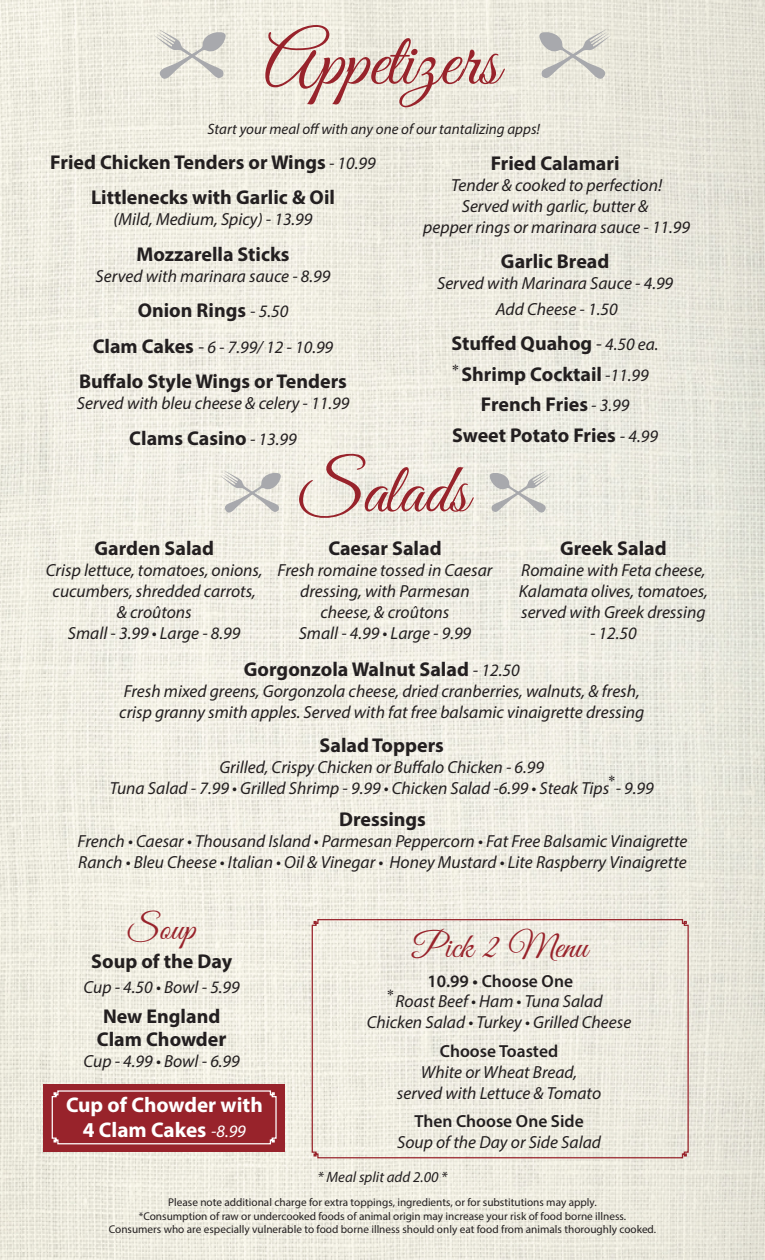
<style>
.page{position:relative;width:765px;height:1260px;background:#fff}
.page>*{position:absolute;margin:0;border:0;box-sizing:border-box;transform-origin:0 0}
.t1{font:76.12px "Great Vibes";color:#98232b}
.t2{font:70.88px "Great Vibes";color:#98232b}
.t3{font:35px "Great Vibes";color:#98232b}
.t4{font:700 21.25px "Myriad Pro";color:#fff}
.t5{font:700 20px/35.5px "Myriad Pro";color:#231f20;text-align:center}
.t6{font:italic 17.5px/21px "Myriad Pro";color:#231f20;text-align:center}
.t7{font:600 17.5px "Myriad Pro";color:#231f20}
.t8{font:italic 15px "Myriad Pro";color:#231f20}
.t9{font:15px "Times New Roman";color:#231f20}
.t10{font:11.25px "Myriad Pro";color:#231f20}
.s1{font-weight:400;font-size:18.75px}
.s2{font-weight:400;font-style:italic;font-size:17.5px}
.s3{font-weight:700;font-style:normal;font-size:20px}
.s4{font-style:normal;font-size:18.75px}
.s5{font-size:21.25px}
</style>
<div class="page">
<img style="left:0;top:0;width:765px;height:1260px">
<svg style="left:153px;top:29px;width:73px;height:52px;background:#dcdad3"></svg>
<svg style="left:539px;top:29px;width:73px;height:52px;background:#d9d8d0"></svg>
<svg style="left:219px;top:470px;width:62px;height:44px;background:#dddbd5"></svg>
<svg style="left:490px;top:470px;width:61px;height:44px;background:#dad9d3"></svg>
<div style="left:44px;top:1084px;width:241px;height:67px;background:#98232b"></div>
<svg style="left:311px;top:918px;width:378px;height:241px;background:#ece8dd"></svg>
<svg style="left:51px;top:1090px;width:226px;height:55px"></svg>
<h1 class="t1" style="left:264px;top:19px;width:237px">Appetizers</h1>
<p class="t8" style="left:208px;top:120px;width:334px">Start your meal off with any one of our tantalizing apps!</p>
<p class="t5" style="left:491px;top:145px;width:130px">Fried Calamari</p>
<p class="t6" style="left:451px;top:174px;width:212px">Tender &amp; cooked to perfection!</p>
<p class="t6" style="left:462px;top:195px;width:188px">Served with garlic, butter &amp;</p>
<p class="t6" style="left:423px;top:216px;width:268px">pepper rings or marinara sauce - 11.99</p>
<p class="t5" style="left:501px;top:243px;width:110px">Garlic Bread</p>
<p class="t6" style="left:437px;top:273px;width:238px">Served with Marinara Sauce - 4.99</p>
<p class="t6" style="left:496px;top:298px;width:123px">Add Cheese - 1.50</p>
<p class="t5" style="left:452px;top:328px;width:209px;line-height:30.5px">Stuffed Quahog <span class="s1">-</span> <span class="s2">4.50 ea.<br></span>Shrimp Cocktail <span class="s2">-11.99</span></p>
<p class="t5" style="left:481px;top:386px;width:150px">French Fries <span class="s2">- 3.99</span></p>
<p class="t5" style="left:452px;top:417px;width:207px">Sweet Potato Fries <span class="s2">- 4.99</span></p>
<p class="t5" style="left:50px;top:144px;width:327px">Fried Chicken Tenders or Wings <span class="s2">- 10.99<br></span>Littlenecks with Garlic &amp; Oil</p>
<p class="t6" style="left:113px;top:209px;width:201px">(Mild, Medium, Spicy) - 13.99</p>
<p class="t5" style="left:136px;top:236px;width:155px">Mozzarella Sticks</p>
<p class="t6" style="left:96px;top:265px;width:236px">Served with marinara sauce - 8.99</p>
<p class="t5" style="left:138px;top:292px;width:152px">Onion Rings <span class="s2">- 5.50</span></p>
<p class="t6" style="left:93px;top:336px;width:242px"><span class="s3">Clam Cakes</span> <span class="s4">-</span> 6 - 7.99/ 12 - 10.99</p>
<p class="t5" style="left:79px;top:363px;width:269px">Buffalo Style Wings or Tenders</p>
<p class="t6" style="left:77px;top:393px;width:274px">Served with bleu cheese &amp; celery - 11.99</p>
<p class="t5" style="left:129px;top:420px;width:169px">Clams Casino <span class="s2">- 13.99</span></p>
<p class="t9" style="left:452px;top:359px;width:9px">*</p>
<h2 class="t2" style="left:299px;top:451px;width:171px">Salads</h2>
<p class="t5" style="left:94px;top:530px;width:121px">Garden Salad</p>
<p class="t6" style="left:46px;top:559px;width:218px">Crisp lettuce, tomatoes, onions, cucumbers, shredded carrots, &amp; croûtons</p>
<p class="t6" style="left:68px;top:622px;width:174px">Small - 3.99 • Large - 8.99</p>
<p class="t5" style="left:560px;top:530px;width:108px">Greek Salad</p>
<p class="t6" style="left:519px;top:559px;width:190px;text-align:left">Romaine with Feta cheese,<br>Kalamata olives, tomatoes, served with Greek dressing</p>
<p class="t6" style="left:590px;top:622px;width:48px">- 12.50</p>
<p class="t5" style="left:244px;top:651px;width:277px">Gorgonzola Walnut Salad <span class="s2">- 12.50</span></p>
<p class="t6" style="left:119px;top:680px;width:526px;text-align:left">Fresh mixed greens, Gorgonzola cheese, dried cranberries, walnuts, &amp; fresh, crisp granny smith apples. Served with fat free balsamic vinaigrette dressing</p>
<p class="t5" style="left:328px;top:530px;width:115px">Caesar Salad</p>
<p class="t6" style="left:278px;top:559px;width:216px">Fresh romaine tossed in Caesar dressing, with Parmesan cheese, &amp; croûtons<br>Small - 4.99 • Large - 9.99</p>
<p class="t5" style="left:320px;top:726px;width:126px">Salad Toppers</p>
<p class="t6" style="left:219px;top:756px;width:326px">Grilled, Crispy Chicken or Buffalo Chicken - 6.99</p>
<p class="t6" style="left:110px;top:777px;width:545px">Tuna Salad - 7.99 • Grilled Shrimp - 9.99 • Chicken Salad -6.99 • Steak Tips - 9.99</p>
<p class="t5" style="left:339px;top:801px;width:88px">Dressings</p>
<p class="t6" style="left:78px;top:830px;width:611px;text-align:left">French • Caesar • Thousand Island • Parmesan Peppercorn • Fat Free Balsamic Vinaigrette<br>Ranch • Bleu Cheese • Italian • Oil &amp; Vinegar • Honey Mustard • Lite Raspberry Vinaigrette</p>
<p class="t3" style="left:128px;top:909px;width:69px">Soup</p>
<p class="t5" style="left:91px;top:942px;width:142px">Soup of the Day</p>
<p class="t6" style="left:84px;top:976px;width:158px">Cup - 4.50 • Bowl - 5.99</p>
<p class="t5" style="left:97px;top:1004px;width:131px;line-height:23px">New England<br>Clam Chowde<span class="s5">r</span></p>
<p class="t6" style="left:84px;top:1050px;width:158px">Cup - 4.99 • Bowl - 6.99</p>
<p class="t9" style="left:608px;top:771px;width:9px">*</p>
<p class="t3" style="left:413px;top:928px;width:177px">Pick 2 Menu</p>
<p class="t6" style="left:367px;top:990px;width:266px">Roast Beef • Ham • Tuna Salad<br>Chicken Salad • Turkey • Grilled Cheese</p>
<p class="t7" style="left:440px;top:1040px;width:120px">Choose Toasted</p>
<p class="t6" style="left:421px;top:1061px;width:158px">White or Wheat Bread,</p>
<p class="t6" style="left:397px;top:1082px;width:206px">served with Lettuce &amp; Tomato</p>
<p class="t7" style="left:414px;top:1110px;width:171px">Then Choose One Side</p>
<p class="t6" style="left:397px;top:1131px;width:205px">Soup of the Day or Side Salad</p>
<p class="t7" style="left:427px;top:970px;width:147px">10.99 • Choose One</p>
<p class="t9" style="left:387px;top:985px;width:9px">*</p>
<p class="t4" style="left:66px;top:1091px;width:198px">Cup of Chowder with</p>
<p class="t4" style="left:83px;top:1116px;width:165px">4 Clam Cakes <span class="s2">-8.99</span></p>
<p class="t8" style="left:318px;top:1168px;width:131px">* Meal split add 2.00 *</p>
<p class="t10" style="left:168px;top:1196px;width:430px">Please note additional charge for extra toppings, ingredients, or for substitutions may apply.</p>
<p class="t10" style="left:139px;top:1209px;width:489px">*Consumption of raw or undercooked foods of animal origin may increase your risk of food borne illness.</p>
<p class="t10" style="left:109px;top:1223px;width:549px">Consumers who are especially vulnerable to food borne illness should only eat food from animals thoroughly cooked.</p>
</div>
